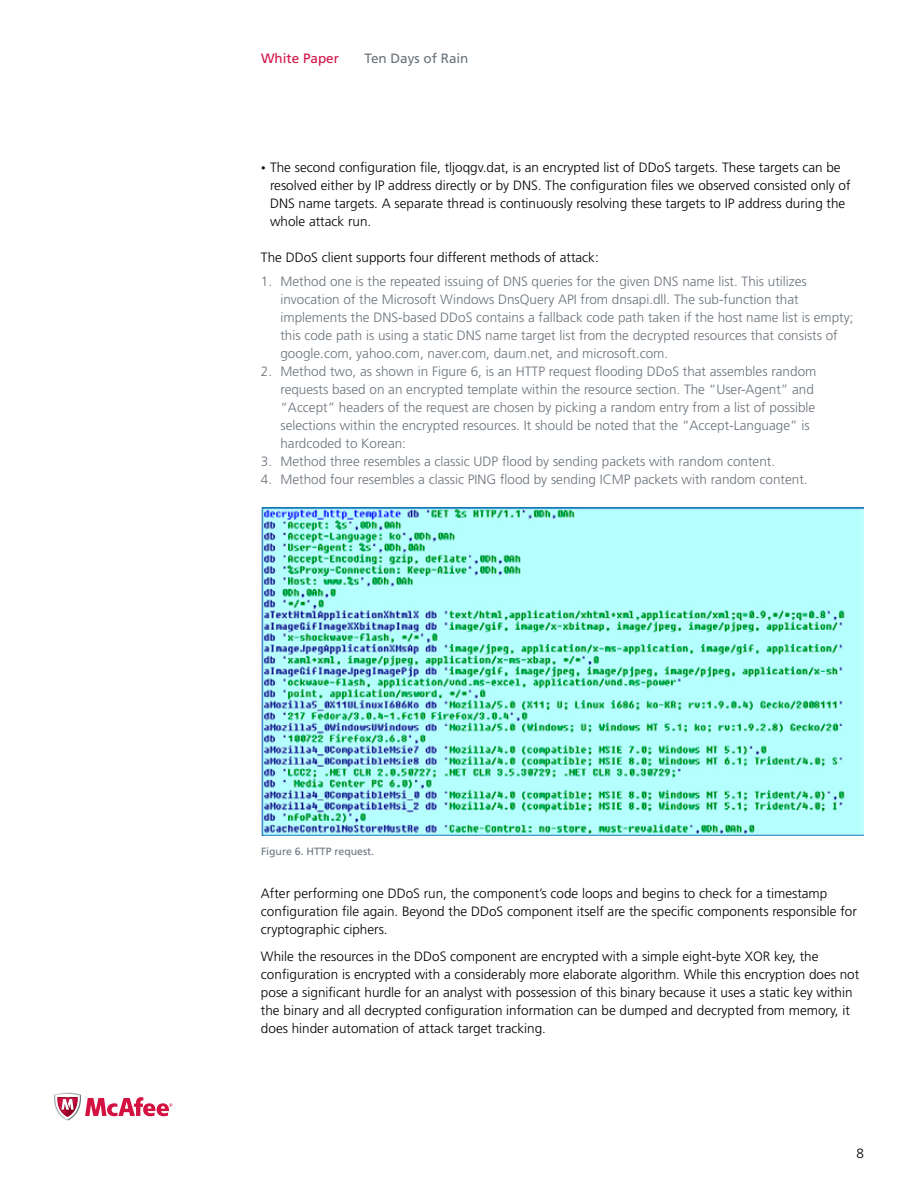
<style>
.page{position:relative;width:918px;height:1188px;background:#fff}
.page>*{position:absolute;margin:0;border:0;box-sizing:border-box;transform-origin:0 0}
.t1{font:300 13.5px/18px "Frutiger LT Std";color:#000}
.t2{font:300 13.5px/18px "Frutiger LT Std";color:#6a737b}
.t3{font:13.5px "Frutiger LT Std";color:#6a737b}
.t4{font:13.5px "Frutiger LT Std";color:#d31245}
.t5{font:10.5px "Frutiger LT Std";color:#6a737b}
.s1{font-size:9px}
</style>
<div class="page">
<svg style="left:54px;top:1093px;width:119px;height:28px"></svg>
<img style="left:261px;top:507px;width:603px;height:328px">
<p class="t4" style="left:261px;top:50px;width:80px">White Paper</p>
<p class="t3" style="left:365px;top:50px;width:106px">Ten Days of Rain</p>
<p class="t1" style="left:270px;top:159px;width:582px;text-indent:-9px"><span class="s1">•</span> The second configuration file, tljoqgv.dat, is an encrypted list of DDoS targets. These targets can be resolved either by IP address directly or by DNS. The configuration files we observed consisted only of DNS name targets. A separate thread is continuously resolving these targets to IP address during the whole attack run.</p>
<p class="t1" style="left:261px;top:249px;width:339px">The DDoS client supports four different methods of attack:</p>
<p class="t2" style="left:280px;top:273px;width:575px;text-indent:-19px">1. Method one is the repeated issuing of DNS queries for the given DNS name list. This utilizes invocation of the Microsoft Windows DnsQuery API from dnsapi.dll. The sub-function that implements the DNS-based DDoS contains a fallback code path taken if the host name list is empty; this code path is using a static DNS name target list from the decrypted resources that consists of google.com, yahoo.com, naver.com, daum.net, and microsoft.com.</p>
<p class="t2" style="left:280px;top:363px;width:537px;text-indent:-19px">2. Method two, as shown in Figure 6, is an HTTP request flooding DDoS that assembles random requests based on an encrypted template within the resource section. The “User-Agent” and “Accept” headers of the request are chosen by picking a random entry from a list of possible selections within the encrypted resources. It should be noted that the “Accept-Language” is hardcoded to Korean:</p>
<p class="t2" style="left:261px;top:453px;width:516px">3. Method three resembles a classic UDP flood by sending packets with random content.</p>
<p class="t2" style="left:261px;top:471px;width:548px">4. Method four resembles a classic PING flood by sending ICMP packets with random content.</p>
<p class="t5" style="left:261px;top:845px;width:115px">Figure 6. HTTP request.</p>
<p class="t1" style="left:261px;top:885px;width:597px">After performing one DDoS run, the component’s code loops and begins to check for a timestamp configuration file again. Beyond the DDoS component itself are the specific components responsible for cryptographic ciphers.</p>
<p class="t1" style="left:261px;top:948px;width:600px">While the resources in the DDoS component are encrypted with a simple eight-byte XOR key, the configuration is encrypted with a considerably more elaborate algorithm. While this encryption does not pose a significant hurdle for an analyst with possession of this binary because it uses a static key within the binary and all decrypted configuration information can be dumped and decrypted from memory, it does hinder automation of attack target tracking.</p>
<p class="t1" style="left:856px;top:1144px;width:9px">8</p>
</div>
